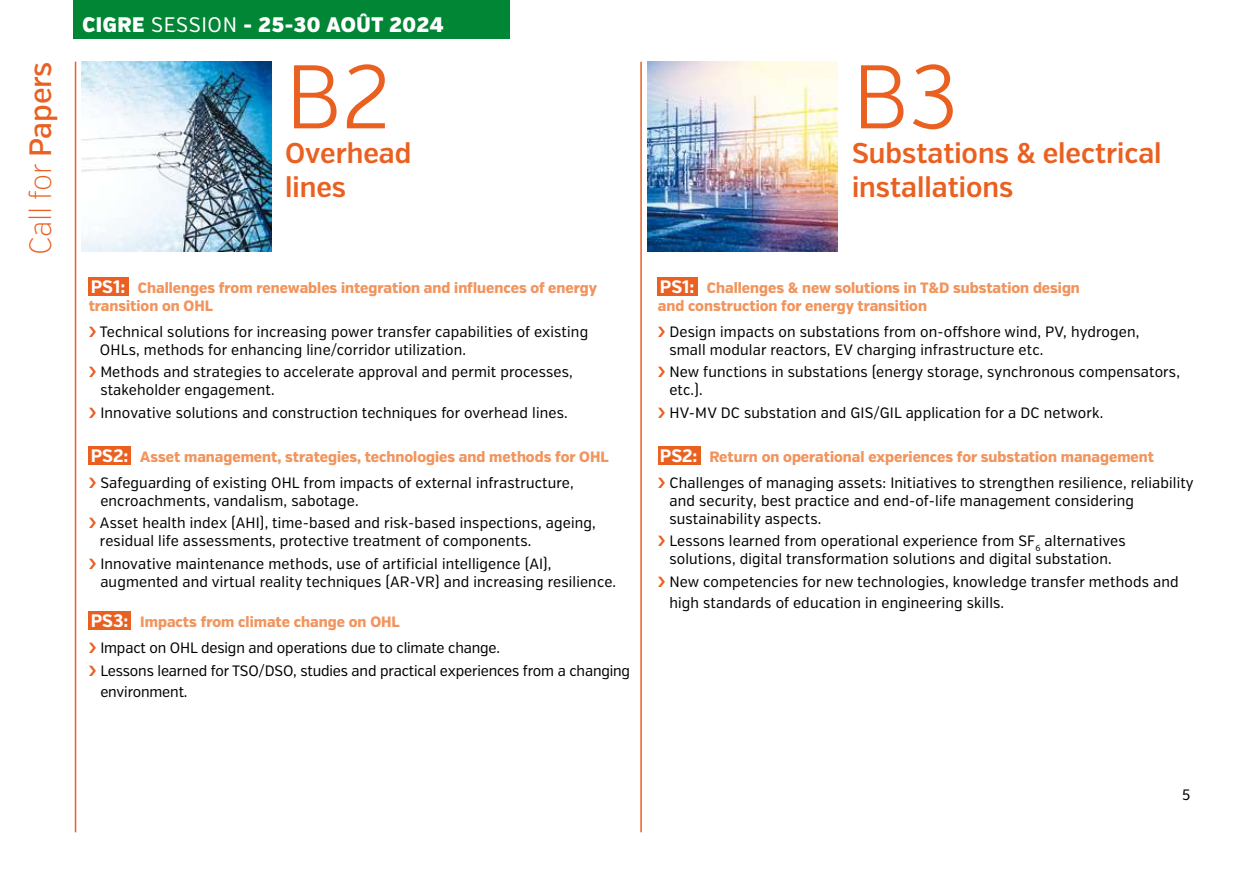
<style>
.page{position:relative;width:1234px;height:872px;background:#fff}
.page>*{position:absolute;margin:0;border:0;box-sizing:border-box;transform-origin:0 0}
.t1{font:300 90px "Verb Cond";color:#e96021}
.t2{font:200 30.75px "Verb Cond";letter-spacing:-.01em;color:#e96021}
.t3{font:600 28.5px/34.2px "Verb Cond";color:#e96021}
.t4{font:900 21px "Verb Cond";letter-spacing:.03em;color:#fff}
.t5{font:15px/18px "Verb Cond";letter-spacing:.01em;color:#000}
.t6{font:15px/26.5px "Verb Cond";letter-spacing:-.01em;color:#000}
.t7{font:800 15px/18px "Verb Cond";color:#f1945d}
.s1{font-weight:500}
.s2{font-weight:400}
.s3{font-weight:700;font-size:18px;color:#fff}
.s4{font-weight:800;color:#f1945d}
</style>
<div class="page">
<div style="left:89px;top:277px;width:40px;height:19px;background:#e96021"></div>
<div style="left:89px;top:446px;width:42px;height:18px;background:#e96021"></div>
<div style="left:89px;top:611px;width:42px;height:19px;background:#e96021"></div>
<div style="left:657px;top:277px;width:40px;height:19px;background:#e96021"></div>
<div style="left:657px;top:446px;width:43px;height:18px;background:#e96021"></div>
<img style="left:82px;top:62px;width:189px;height:189px">
<img style="left:647px;top:62px;width:190px;height:189px">
<div style="left:74px;top:0;width:436px;height:39px;background:#008635"></div>
<hr style="left:75px;top:62px;width:1px;height:770px;background:#e96021">
<hr style="left:640px;top:62px;width:1px;height:770px;background:#e96021">
<h2 class="t2" style="left:22px;top:255px;width:195px;rotate:-90deg">Call for <span class="s1">Papers</span></h2>
<h3 class="t4" style="left:82px;top:12px;width:93px">CigrE <span class="s2">Sessi</span></h3>
<h3 class="t4" style="left:207px;top:12px;width:237px"><span class="s2">on</span> - 25-30 Août 2024</h3>
<h1 class="t1" style="left:285px;top:44px;width:107px">B2</h1>
<h3 class="t3" style="left:285px;top:136px;width:128px">Overhead lines</h3>
<p class="t7" style="left:89px;top:279px;width:510px"><span class="s3">PS1:</span> Challenges from renewables integration and influences of energy transition on OHL</p>
<p class="t5" style="left:100px;top:323px;width:489px">Technical solutions for increasing power transfer capabilities of existing<br>OHLs, methods for enhancing line/corridor utilization.</p>
<p class="t5" style="left:100px;top:363px;width:474px">M ethods and strategies to accelerate approval and permit processes, stakeholder engagement.</p>
<p class="t5" style="left:100px;top:404px;width:469px">Innovative solutions and construction techniques for overhead lines.</p>
<p class="t5" style="left:100px;top:443px;width:509px;line-height:26.5px;text-indent:-9px"><span class="s3">PS2:</span> <span class="s4">Asset management, strategies, technologies and methods for OHL<br></span>Safeguarding of existing OHL from impacts of external infrastructure,</p>
<p class="t5" style="left:100px;top:490px;width:497px;line-height:22.2px">encroachments, vandalism, sabotage.<br>Asset health index (AHI), time-based and risk-based inspections, ageing,</p>
<p class="t5" style="left:100px;top:530px;width:453px;line-height:22.2px">residual life assessments, protective treatment of components.<br>Innovative maintenance methods, use of artificial intelligence (AI),</p>
<p class="t5" style="left:100px;top:572px;width:517px">augmented and virtual reality techniques (AR-VR) and increasing resilience.</p>
<p class="t6" style="left:100px;top:608px;width:401px;text-indent:-9px"><span class="s3">PS3:</span> <span class="s4">Impacts from climate change on OHL<br></span>Impact on OHL design and operations due to climate change.</p>
<p class="t6" style="left:100px;top:660px;width:531px;line-height:21px">Lessons learned for TSO/DSO, studies and practical experiences from a changing environment.</p>
<h1 class="t1" style="left:851px;top:44px;width:108px">B3</h1>
<h3 class="t3" style="left:851px;top:136px;width:311px">Substations &amp; electrical installations</h3>
<p class="t7" style="left:657px;top:279px;width:423px"><span class="s3">PS1:</span> Challenges &amp; new solutions in T&amp;D substation design and construction for energy transition</p>
<p class="t5" style="left:669px;top:323px;width:471px">Design impacts on substations from on-offshore wind, PV, hydrogen, small modular reactors, EV charging infrastructure etc.</p>
<p class="t5" style="left:669px;top:363px;width:512px">New functions in substations (energy storage, synchronous compensators, etc.).</p>
<p class="t5" style="left:669px;top:404px;width:435px">HV-MV DC substation and GIS/GIL application for a DC network.</p>
<p class="t5" style="left:669px;top:443px;width:526px;line-height:26.5px;text-indent:-9px"><span class="s3">PS2:</span> <span class="s4">Return on operational experiences for substation management<br></span>Challenges of managing assets: Initiatives to strengthen resilience, reliability</p>
<p class="t5" style="left:669px;top:492px;width:466px">and security, best practice and end-of-life management considering sustainability aspects.</p>
<p class="t5" style="left:669px;top:532px;width:457px">Lessons learned from operational experience from SF<sub>6</sub> alternatives solutions, digital transformation solutions and digital substation.</p>
<p class="t5" style="left:669px;top:571px;width:510px;line-height:21px">New competencies for new technologies, knowledge transfer methods and high standards of education in engineering skills.</p>
<p class="t5" style="left:1181px;top:786px;width:10px">5</p>
</div>
